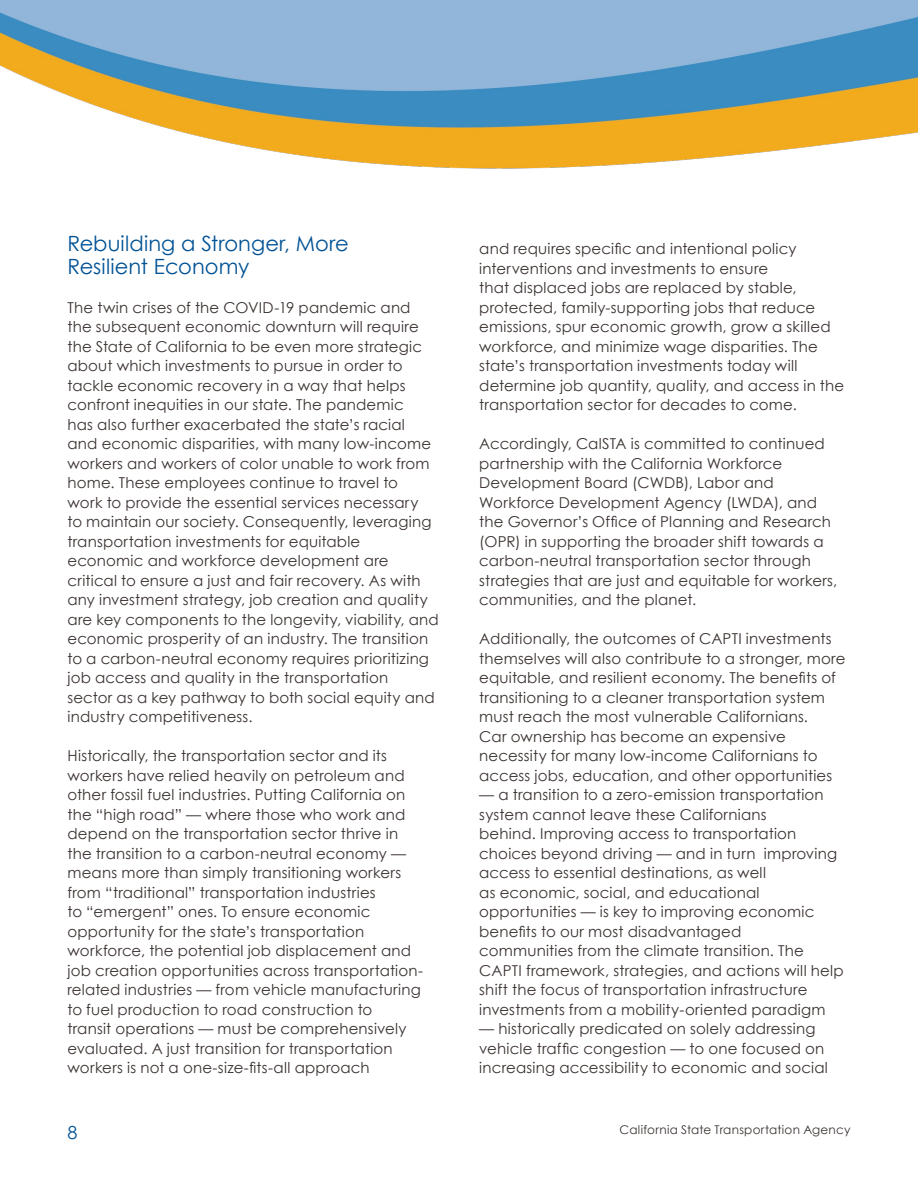
<style>
.page{position:relative;width:918px;height:1188px;background:#fff}
.page>*{position:absolute;margin:0;border:0;box-sizing:border-box;transform-origin:0 0}
.Subhead{font:21px/22.5px "Century Gothic";letter-spacing:.005em;color:#005295}
.t1{font:18px "Century Gothic";color:#005295}
.Body{font:15px/19.5px "Century Gothic";letter-spacing:.01em;color:#3a3230}
.t2{font:12px "Century Gothic";letter-spacing:.02em;color:#3a3230}
</style>
<div class="page">
<img style="left:0;top:0;width:918px;height:169px">
<p class="Subhead" style="left:68px;top:232px;width:283px">Rebuilding a Stronger, More<br>Resilient Economy</p>
<p class="Body" style="left:68px;top:297px;width:373px">The twin crises of the COVID-19 pandemic and<br>the subsequent economic downturn will require the State of California to be even more strategic about which investments to pursue in order to tackle economic recovery in a way that helps confront inequities in our state. The pandemic<br>has also further exacerbated the state’s racial<br>and economic disparities, with many low-income workers and workers of color unable to work from home. These employees continue to travel to<br>work to provide the essential services necessary<br>to maintain our society. Consequently, leveraging transportation investments for equitable economic and workforce development are critical to ensure a just and fair recovery. As with any investment strategy, job creation and quality are key components to the longevity, viability, and economic prosperity of an industry. The transition to a carbon-neutral economy requires prioritizing job access and quality in the transportation<br>sector as a key pathway to both social equity and industry competitiveness.</p>
<p class="Body" style="left:68px;top:746px;width:357px">Historically, the transportation sector and its workers have relied heavily on petroleum and other fossil fuel industries. Putting California on the “high road” — where those who work and depend on the transportation sector thrive in the transition to a carbon-neutral economy — means more than simply transitioning workers from “traditional” transportation industries<br>to “emergent” ones. To ensure economic opportunity for the state’s transportation workforce, the potential job displacement and job creation opportunities across transportation&shy;related industries — from vehicle manufacturing to fuel production to road construction to<br>transit operations — must be comprehensively evaluated. A just transition for transportation workers is not a one-size-fits-all approach</p>
<p class="Body" style="left:479px;top:239px;width:367px">and requires specific and intentional policy interventions and investments to ensure<br>that displaced jobs are replaced by stable, protected, family-supporting jobs that reduce emissions, spur economic growth, grow a skilled workforce, and minimize wage disparities. The state’s transportation investments today will determine job quantity, quality, and access in the transportation sector for decades to come.</p>
<p class="Body" style="left:479px;top:434px;width:360px">Accordingly, CalSTA is committed to continued partnership with the California Workforce Development Board (CWDB), Labor and Workforce Development Agency (LWDA), and the Governor’s Office of Planning and Research (OPR) in supporting the broader shift towards a carbon-neutral transportation sector through strategies that are just and equitable for workers, communities, and the planet.</p>
<p class="Body" style="left:479px;top:629px;width:368px">Additionally, the outcomes of CAPTI investments themselves will also contribute to a stronger, more equitable, and resilient economy. The benefits of transitioning to a cleaner transportation system must reach the most vulnerable Californians.<br>Car ownership has become an expensive necessity for many low-income Californians to access jobs, education, and other opportunities</p>
<p class="Body" style="left:479px;top:785px;width:366px">— a transition to a zero-emission transportation system cannot leave these Californians<br>behind. Improving access to transportation choices beyond driving — and in turn improving access to essential destinations, as well<br>as economic, social, and educational opportunities — is key to improving economic benefits to our most disadvantaged<br>communities from the climate transition. The CAPTI framework, strategies, and actions will help shift the focus of transportation infrastructure investments from a mobility-oriented paradigm</p>
<p class="Body" style="left:479px;top:1019px;width:350px">— historically predicated on solely addressing vehicle traffic congestion — to one focused on increasing accessibility to economic and social</p>
<p class="t1" style="left:68px;top:1121px;width:11px">8</p>
<p class="t2" style="left:620px;top:1122px;width:232px">California State Transportation Agency</p>
</div>
